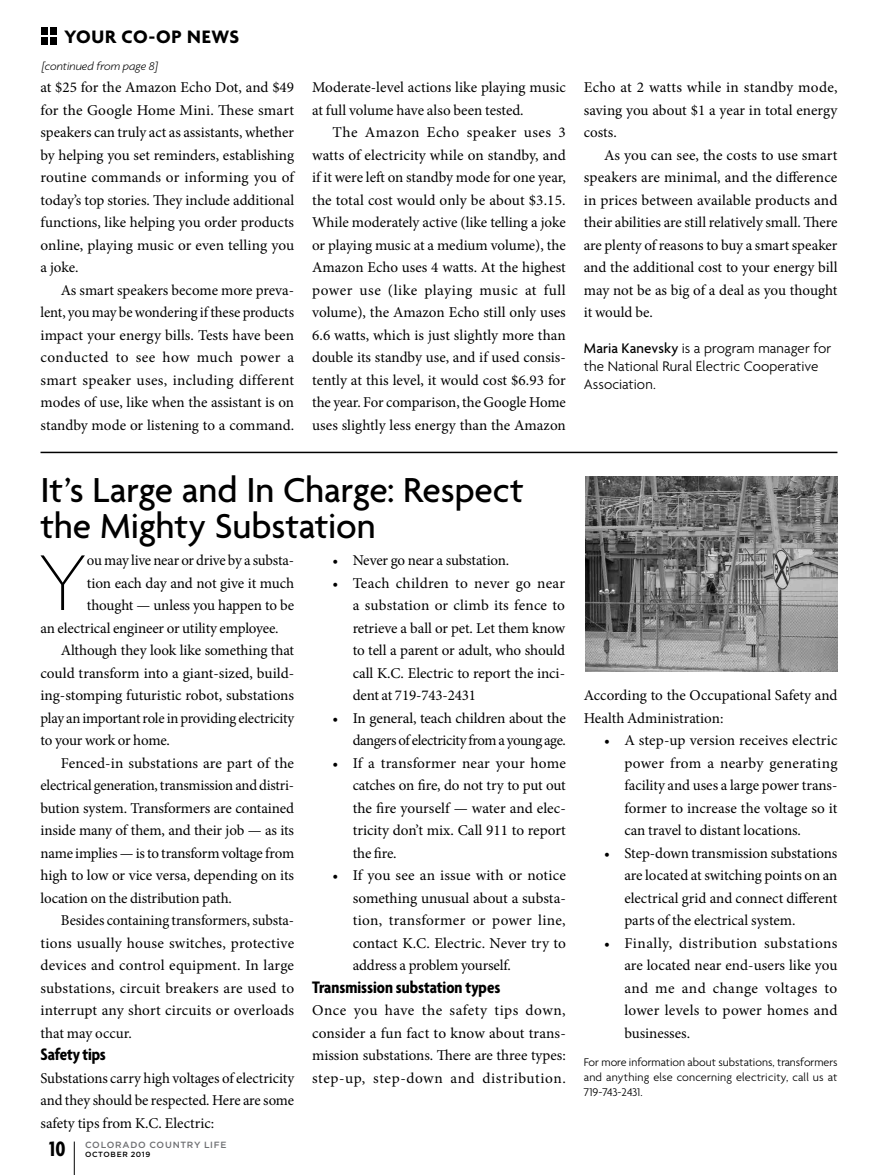
<style>
.page{position:relative;width:878px;height:1175px;background:#fff}
.page>*{position:absolute;margin:0;border:0;box-sizing:border-box;transform-origin:0 0}
.t1{font:100 85.5px "Agenda";color:#000}
.t2{font:500 37.5px/36px "Agenda";letter-spacing:-.005em;color:#000}
.t3{font:700 condensed 22.5px "Agenda";color:#000}
.t4{font:700 19.5px "Agenda";letter-spacing:.03em;color:#000}
.t5{font:700 condensed 18px "Agenda";color:#000}
.t6{font:15px/22.5px "Minion Pro";letter-spacing:-.005em;color:#000;text-align:justify}
.t7{font:300 15px/18px "Agenda";letter-spacing:.005em;color:#000}
.t8{font:15px "Minion Pro";letter-spacing:.015em;color:#000}
.t9{font:300 12px/15px "Agenda";letter-spacing:.015em;color:#000;text-align:justify}
.t10{font:italic 300 12px "Agenda";color:#000}
.t11{font:500 9px "Gotham HTF";letter-spacing:.075em;color:#6d6e71}
.t12{font:500 7.5px "Gotham HTF";letter-spacing:.085em;color:#000}
.s1{font-weight:500}
</style>
<div class="page">
<img style="left:585px;top:476px;width:252px;height:195px">
<hr style="left:40px;top:452px;width:797px;height:1px;background:#000">
<hr style="left:74px;top:1141px;width:1px;height:33px;background:#000">
<div style="left:50px;top:37px;width:7px;height:7px;background:#000"></div>
<div style="left:50px;top:28px;width:7px;height:7px;background:#000"></div>
<div style="left:41px;top:37px;width:7px;height:7px;background:#000"></div>
<div style="left:41px;top:28px;width:7px;height:7px;background:#000"></div>
<h3 class="t4" style="left:64px;top:26px;width:176px">YOUR CO-OP NEWS</h3>
<p class="t10" style="left:42px;top:59px;width:118px">[continued from page 8]</p>
<p class="t6" style="left:40px;top:76px;width:255px">at $25 for the Amazon Echo Dot, and $49 for the Google Home Mini. These smart speakers can truly act as assistants, whether by helping you set reminders, establishing routine commands or informing you of today’s top stories. They include additional functions, like helping you order products online, playing music or even telling you a joke.</p>
<p class="t6" style="left:40px;top:279px;width:255px;text-indent:20px">As smart speakers become more preva&shy;lent, you may be wondering if these products impact your energy bills. Tests have been conducted to see how much power a smart speaker uses, including different modes of use, like when the assistant is on standby mode or listening to a command.</p>
<p class="t6" style="left:312px;top:76px;width:255px">Moderate-level actions like playing music at full volume have also been tested.</p>
<p class="t6" style="left:312px;top:121px;width:255px;text-indent:20px">The Amazon Echo speaker uses 3 watts of electricity while on standby, and if it were left on standby mode for one year, the total cost would only be about $3.15.<br>While moderately active (like telling a joke or playing music at a medium volume), the Amazon Echo uses 4 watts. At the highest power use (like playing music at full volume), the Amazon Echo still only uses 6.6 watts, which is just slightly more than double its standby use, and if used consis&shy;tently at this level, it would cost $6.93 for the year. For comparison, the Google Home uses slightly less energy than the Amazon</p>
<h2 class="t2" style="left:40px;top:474px;width:484px">It’s Large and In Charge: Respect the Mighty Substation</h2>
<h1 class="t1" style="left:38px;top:536px;width:52px">Y</h1>
<p class="t6" style="left:87px;top:549px;width:209px">ou may live near or drive by a substa-</p>
<p class="t6" style="left:332px;top:549px;width:178px">• Never go near a substation.</p>
<p class="t6" style="left:352px;top:571px;width:214px;text-indent:-20px">• Teach children to never go near a substation or climb its fence to retrieve a ball or pet. Let them know to tell a parent or adult, who should call K.C. Electric to report the inci&shy;dent at 719-743-2431</p>
<p class="t6" style="left:332px;top:706px;width:235px;text-align:right">• In general, teach children about the dangers of electricity from a young age.</p>
<p class="t6" style="left:352px;top:751px;width:215px;text-indent:-20px">• If a transformer near your home catches on fire, do not try to put out the fire yourself — water and elec&shy;tricity don’t mix. Call 911 to report the fire.</p>
<p class="t6" style="left:352px;top:864px;width:215px;text-indent:-20px">• If you see an issue with or notice something unusual about a substa&shy;tion, transformer or power line, contact K.C. Electric. Never try to address a problem yourself.</p>
<p class="t5" style="left:312px;top:977px;width:190px">Transmission substation types</p>
<p class="t6" style="left:312px;top:999px;width:255px">Once you have the safety tips down, consider a fun fact to know about trans&shy;mission substations. There are three types: step-up, step-down and distribution.</p>
<p class="t6" style="left:87px;top:571px;width:209px">tion each day and not give it much</p>
<p class="t6" style="left:87px;top:594px;width:209px">thought — unless you happen to be</p>
<p class="t6" style="left:41px;top:616px;width:240px">an electrical engineer or utility employee.</p>
<p class="t6" style="left:61px;top:639px;width:235px">Although they look like something that</p>
<p class="t6" style="left:40px;top:661px;width:255px">could transform into a giant-sized, build-</p>
<p class="t6" style="left:40px;top:684px;width:255px">ing-stomping futuristic robot, substations</p>
<p class="t6" style="left:40px;top:706px;width:255px">play an important role in providing electricity</p>
<p class="t6" style="left:40px;top:729px;width:131px">to your work or home.</p>
<p class="t6" style="left:61px;top:751px;width:235px">Fenced-in substations are part of the</p>
<p class="t6" style="left:40px;top:774px;width:255px">electrical generation, transmission and distri-</p>
<p class="t6" style="left:40px;top:796px;width:255px">bution system. Transformers are contained</p>
<p class="t6" style="left:40px;top:819px;width:255px">inside many of them, and their job — as its</p>
<p class="t6" style="left:40px;top:841px;width:255px">name implies — is to transform voltage from</p>
<p class="t6" style="left:40px;top:864px;width:255px">high to low or vice versa, depending on its</p>
<p class="t6" style="left:40px;top:886px;width:193px">location on the distribution path.</p>
<p class="t6" style="left:61px;top:909px;width:235px">Besides containing transformers, substa-</p>
<p class="t8" style="left:40px;top:932px;width:255px">tions usually house switches, protective</p>
<p class="t6" style="left:40px;top:954px;width:255px">devices and control equipment. In large</p>
<p class="t6" style="left:40px;top:976px;width:255px">substations, circuit breakers are used to</p>
<p class="t6" style="left:40px;top:999px;width:255px">interrupt any short circuits or overloads</p>
<p class="t6" style="left:40px;top:1021px;width:93px">that may occur.</p>
<p class="t5" style="left:40px;top:1044px;width:67px">Safety tips</p>
<p class="t6" style="left:40px;top:1066px;width:255px">Substations carry high voltages of electricity and they should be respected. Here are some safety tips from K.C. Electric:</p>
<h3 class="t3" style="left:49px;top:1136px;width:18px">10</h3>
<p class="t11" style="left:85px;top:1140px;width:143px">COLORADO COUNTRY LIFE</p>
<p class="t12" style="left:85px;top:1150px;width:67px">OCTOBER 2019</p>
<p class="t6" style="left:584px;top:76px;width:255px">Echo at 2 watts while in standby mode, saving you about $1 a year in total energy costs.</p>
<p class="t6" style="left:584px;top:144px;width:255px;text-indent:20px">As you can see, the costs to use smart speakers are minimal, and the difference in prices between available products and their abilities are still relatively small. There are plenty of reasons to buy a smart speaker and the additional cost to your energy bill may not be as big of a deal as you thought it would be.</p>
<p class="t7" style="left:584px;top:340px;width:249px"><span class="s1">Maria Kanevsky</span> is a program manager for the National Rural Electric Cooperative<br>Association.</p>
<p class="t6" style="left:584px;top:684px;width:255px">According to the Occupational Safety and<br>Health Administration:</p>
<p class="t6" style="left:624px;top:729px;width:215px;text-indent:-20px">• A step-up version receives electric power from a nearby generating facility and uses a large power trans&shy;former to increase the voltage so it can travel to distant locations.</p>
<p class="t6" style="left:624px;top:841px;width:215px;text-indent:-20px">• Step-down transmission substations are located at switching points on an electrical grid and connect different parts of the electrical system.</p>
<p class="t6" style="left:624px;top:931px;width:215px;text-indent:-20px">• Finally, distribution substations are located near end-users like you and me and change voltages to lower levels to power homes and businesses.</p>
<p class="t9" style="left:584px;top:1055px;width:255px">For more information about substations, transformers and anything else concerning electricity, call us at 719-743-2431.</p>
</div>
